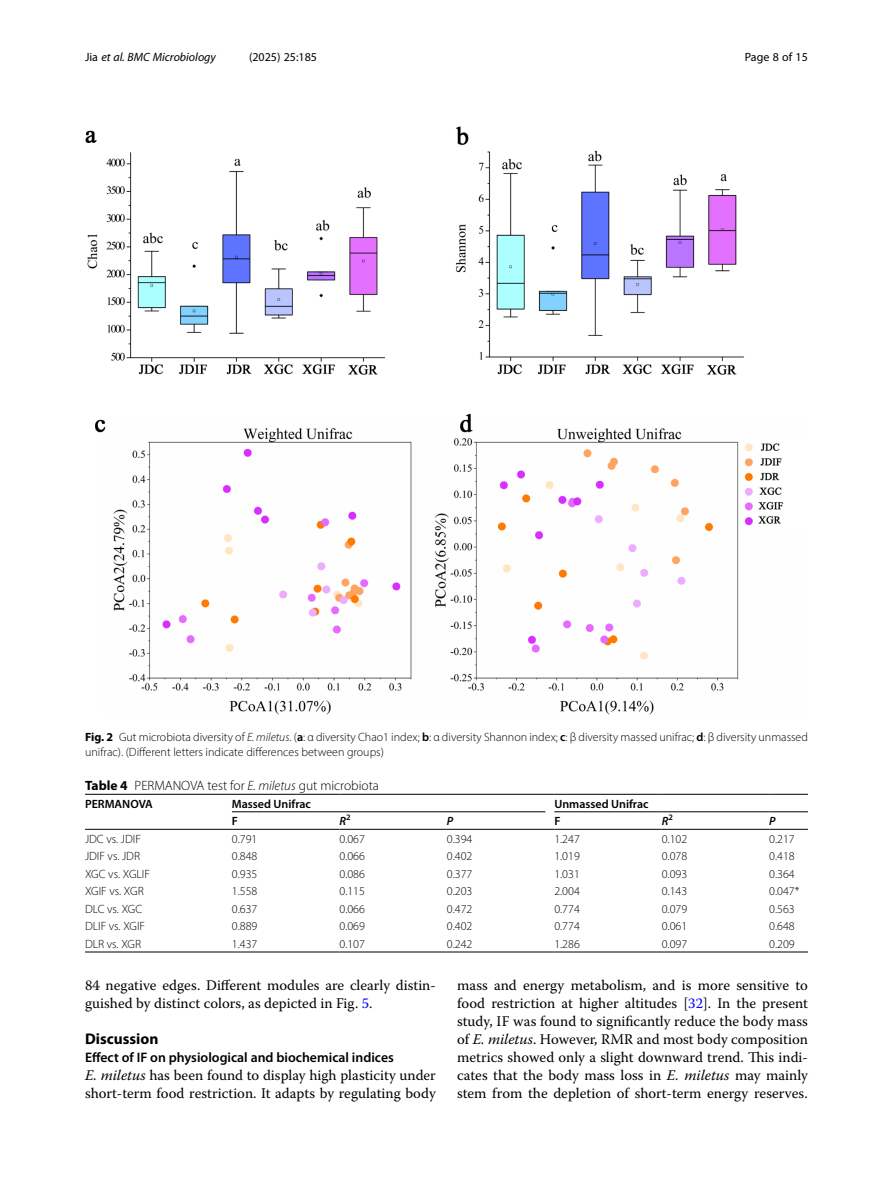
<style>
.page{position:relative;width:893px;height:1191px;background:#fff}
.page>*{position:absolute;margin:0;border:0;box-sizing:border-box;transform-origin:0 0}
.Head_1{font:700 15.45px "Myriad Pro";color:#000}
.Body_Text{font:14.7px/18px "Warnock Pro";color:#000}
.Head_2_After_1{font:600 13.8px "Myriad Pro";color:#000}
.Table_Caption{font:300 13.5px "Myriad Pro";color:#000}
.Table_Body{font:300 12px "Myriad Pro";color:#000}
.Figure_Caption{font:300 12px/15px "Myriad Pro";color:#000}
.Table_Head{font:600 12px "Myriad Pro";color:#000}
.t1{font:italic 12px "Myriad Pro";color:#000}
.t2{font:12px "Myriad Pro";color:#000}
.Table_Head_Bridge_Ru{font:600 12px "Myriad Pro";color:#000}
.Table_Head-2{font:italic 600 12px "Myriad Pro";color:#000}
.s1{font-style:normal}
.s2{font-weight:700}
.s3{font-style:italic}
.s4{font-weight:600}
.s5{color:#00f}
</style>
<div class="page">
<hr style="left:85px;top:829px;width:147px;height:1px;background:#000">
<hr style="left:232px;top:829px;width:107px;height:1px;background:#000">
<hr style="left:339px;top:829px;width:108px;height:1px;background:#000">
<hr style="left:447px;top:829px;width:107px;height:1px;background:#000">
<hr style="left:554px;top:829px;width:108px;height:1px;background:#000">
<hr style="left:662px;top:829px;width:107px;height:1px;background:#000">
<hr style="left:769px;top:829px;width:39px;height:1px;background:#000">
<hr style="left:85px;top:951px;width:147px;height:1px;background:#000">
<hr style="left:232px;top:951px;width:107px;height:1px;background:#000">
<hr style="left:339px;top:951px;width:108px;height:1px;background:#000">
<hr style="left:447px;top:951px;width:107px;height:1px;background:#000">
<hr style="left:554px;top:951px;width:108px;height:1px;background:#000">
<hr style="left:662px;top:951px;width:107px;height:1px;background:#000">
<hr style="left:769px;top:951px;width:39px;height:1px;background:#000">
<hr style="left:85px;top:794px;width:147px;height:1px;background:#000">
<hr style="left:554px;top:794px;width:108px;height:1px;background:#000">
<hr style="left:662px;top:794px;width:107px;height:1px;background:#000">
<hr style="left:769px;top:794px;width:39px;height:1px;background:#000">
<hr style="left:554px;top:811px;width:108px;height:1px;background:#000">
<hr style="left:662px;top:811px;width:107px;height:1px;background:#000">
<hr style="left:769px;top:811px;width:39px;height:1px;background:#000">
<hr style="left:232px;top:794px;width:107px;height:1px;background:#000">
<hr style="left:339px;top:794px;width:108px;height:1px;background:#000">
<hr style="left:447px;top:794px;width:107px;height:1px;background:#000">
<hr style="left:232px;top:811px;width:313px;height:1px;background:#000">
<img style="left:85px;top:126px;width:699px;height:588px">
<p class="t1" style="left:85px;top:50px;width:132px"><span class="s1">Jia</span> et al. BMC Microbiology</p>
<p class="t2" style="left:249px;top:50px;width:70px">(2025) 25:185</p>
<p class="t2" style="left:745px;top:50px;width:65px">Page 8 of 15</p>
<p class="Figure_Caption" style="left:85px;top:729px;width:724px"><span class="s2">Fig. 2</span> Gut microbiota diversity of <span class="s3">E. miletus</span>. (<span class="s4">a</span>: α diversity Chao1 index; <span class="s4">b</span>: α diversity Shannon index; <span class="s4">c</span>: β diversity massed unifrac; <span class="s4">d</span>: β diversity unmassed unifrac). (Different letters indicate differences between groups)</p>
<p class="Table_Caption" style="left:85px;top:777px;width:296px"><span class="s2">Table 4</span> PERMANOVA test for <span class="s3">E. miletus</span> gut microbiota</p>
<p class="Table_Head" style="left:85px;top:796px;width:69px">PERMANOVA</p>
<p class="Table_Head_Bridge_Ru" style="left:232px;top:796px;width:81px">Massed Unifrac</p>
<p class="Table_Head" style="left:554px;top:796px;width:96px">Unmassed Unifrac</p>
<p class="Table_Head" style="left:232px;top:813px;width:8px">F</p>
<p class="Table_Head-2" style="left:339px;top:813px;width:13px">R<sup>2</sup></p>
<p class="Table_Head-2" style="left:447px;top:813px;width:8px">P</p>
<p class="Table_Head" style="left:554px;top:813px;width:8px">F</p>
<p class="Table_Head-2" style="left:662px;top:813px;width:13px">R<sup>2</sup></p>
<p class="Table_Head-2" style="left:769px;top:813px;width:8px">P</p>
<p class="Table_Body" style="left:85px;top:831px;width:57px">JDC vs. JDIF</p>
<p class="Table_Body" style="left:232px;top:831px;width:27px">0.791</p>
<p class="Table_Body" style="left:339px;top:831px;width:27px">0.067</p>
<p class="Table_Body" style="left:447px;top:831px;width:27px">0.394</p>
<p class="Table_Body" style="left:554px;top:831px;width:27px">1.247</p>
<p class="Table_Body" style="left:662px;top:831px;width:27px">0.102</p>
<p class="Table_Body" style="left:769px;top:831px;width:27px">0.217</p>
<p class="Table_Body" style="left:85px;top:849px;width:57px">JDIF vs. JDR</p>
<p class="Table_Body" style="left:232px;top:849px;width:27px">0.848</p>
<p class="Table_Body" style="left:339px;top:849px;width:27px">0.066</p>
<p class="Table_Body" style="left:447px;top:849px;width:27px">0.402</p>
<p class="Table_Body" style="left:554px;top:849px;width:27px">1.019</p>
<p class="Table_Body" style="left:662px;top:849px;width:27px">0.078</p>
<p class="Table_Body" style="left:769px;top:849px;width:27px">0.418</p>
<p class="Table_Body" style="left:85px;top:866px;width:66px">XGC vs. XGLIF</p>
<p class="Table_Body" style="left:232px;top:866px;width:27px">0.935</p>
<p class="Table_Body" style="left:339px;top:866px;width:27px">0.086</p>
<p class="Table_Body" style="left:447px;top:866px;width:27px">0.377</p>
<p class="Table_Body" style="left:554px;top:866px;width:27px">1.031</p>
<p class="Table_Body" style="left:662px;top:866px;width:27px">0.093</p>
<p class="Table_Body" style="left:769px;top:866px;width:27px">0.364</p>
<p class="Table_Body" style="left:85px;top:884px;width:60px">XGIF vs. XGR</p>
<p class="Table_Body" style="left:232px;top:884px;width:27px">1.558</p>
<p class="Table_Body" style="left:339px;top:884px;width:27px">0.115</p>
<p class="Table_Body" style="left:447px;top:884px;width:27px">0.203</p>
<p class="Table_Body" style="left:554px;top:884px;width:27px">2.004</p>
<p class="Table_Body" style="left:662px;top:884px;width:27px">0.143</p>
<p class="Table_Body" style="left:769px;top:884px;width:32px">0.047*</p>
<p class="Table_Body" style="left:85px;top:901px;width:59px">DLC vs. XGC</p>
<p class="Table_Body" style="left:232px;top:901px;width:27px">0.637</p>
<p class="Table_Body" style="left:339px;top:901px;width:27px">0.066</p>
<p class="Table_Body" style="left:447px;top:901px;width:27px">0.472</p>
<p class="Table_Body" style="left:554px;top:901px;width:27px">0.774</p>
<p class="Table_Body" style="left:662px;top:901px;width:27px">0.079</p>
<p class="Table_Body" style="left:769px;top:901px;width:27px">0.563</p>
<p class="Table_Body" style="left:85px;top:919px;width:62px">DLIF vs. XGIF</p>
<p class="Table_Body" style="left:232px;top:919px;width:27px">0.889</p>
<p class="Table_Body" style="left:339px;top:919px;width:27px">0.069</p>
<p class="Table_Body" style="left:447px;top:919px;width:27px">0.402</p>
<p class="Table_Body" style="left:554px;top:919px;width:27px">0.774</p>
<p class="Table_Body" style="left:662px;top:919px;width:27px">0.061</p>
<p class="Table_Body" style="left:769px;top:919px;width:27px">0.648</p>
<p class="Table_Body" style="left:85px;top:936px;width:58px">DLR vs. XGR</p>
<p class="Table_Body" style="left:232px;top:936px;width:27px">1.437</p>
<p class="Table_Body" style="left:339px;top:936px;width:27px">0.107</p>
<p class="Table_Body" style="left:447px;top:936px;width:27px">0.242</p>
<p class="Table_Body" style="left:554px;top:936px;width:27px">1.286</p>
<p class="Table_Body" style="left:662px;top:936px;width:27px">0.097</p>
<p class="Table_Body" style="left:769px;top:936px;width:27px">0.209</p>
<p class="Body_Text" style="left:85px;top:976px;width:352px">84 negative edges. Different modules are clearly distin&shy;guished by distinct colors, as depicted in Fig. <span class="s5">5</span>.</p>
<p class="Head_1" style="left:85px;top:1029px;width:75px">Discussion</p>
<p class="Head_2_After_1" style="left:85px;top:1049px;width:310px">Effect of IF on physiological and biochemical indices</p>
<p class="Body_Text" style="left:85px;top:1066px;width:352px"><span class="s3">E. miletus</span> has been found to display high plasticity under short-term food restriction. It adapts by regulating body</p>
<p class="Body_Text" style="left:457px;top:976px;width:352px;text-align:justify">mass and energy metabolism, and is more sensitive to food restriction at higher altitudes [<span class="s5">32</span>]. In the present study, IF was found to significantly reduce the body mass of <span class="s3">E. miletus</span>. However, RMR and most body composition metrics showed only a slight downward trend. This indi&shy;cates that the body mass loss in <span class="s3">E. miletus</span> may mainly stem from the depletion of short-term energy reserves.</p>
</div>
